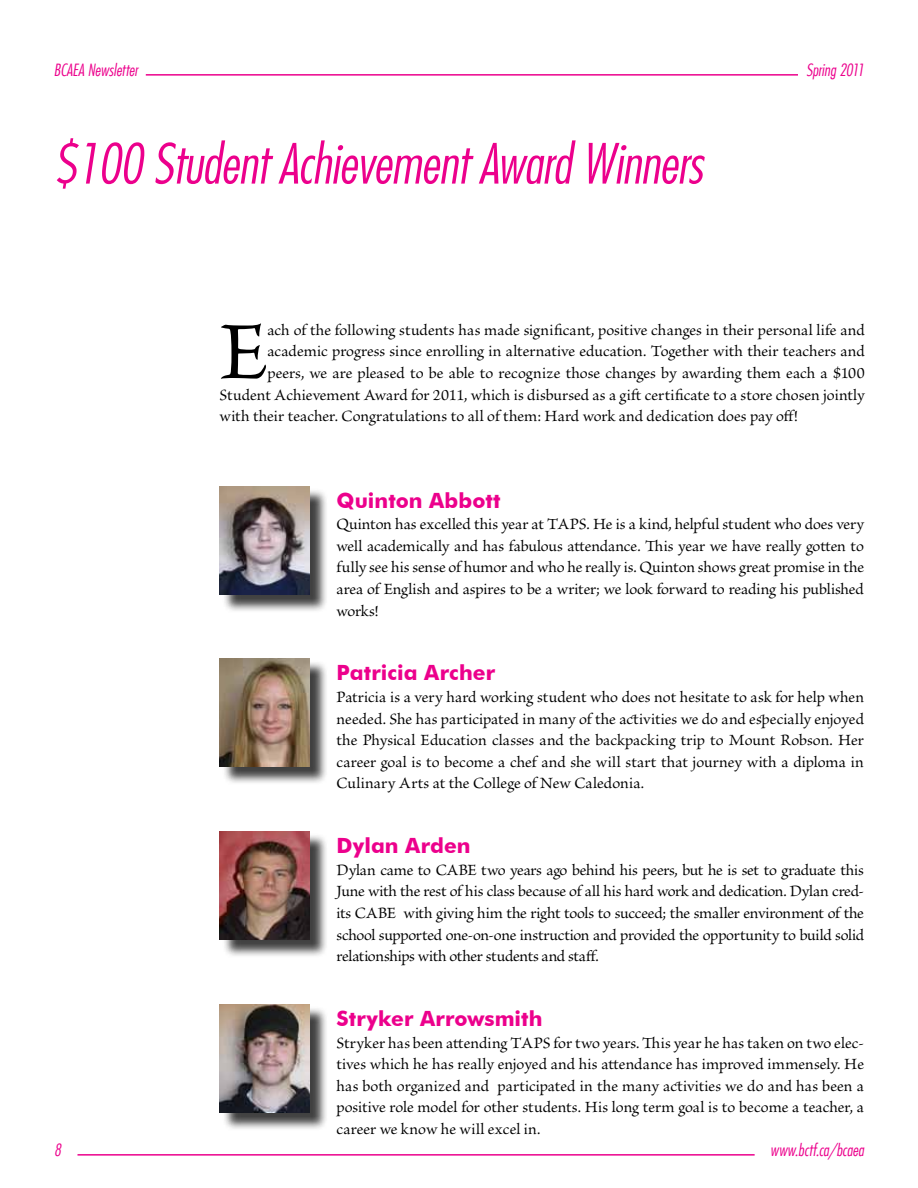
<style>
.page{position:relative;width:918px;height:1188px;background:#fff}
.page>*{position:absolute;margin:0;border:0;box-sizing:border-box;transform-origin:0 0}
.t1{font:85.65px "Brioso Pro";color:#000}
.t2{font:italic 300 condensed 54px "Futura";letter-spacing:-.01em;color:#ec008c}
.t3{font:700 21px "Futura BT";letter-spacing:.005em;color:#ec008c}
.t4{font:16.5px/21.6px "Brioso Pro";color:#000;text-align:justify}
.t5{font:italic 300 condensed 16.5px "Futura";color:#ec008c}
</style>
<div class="page">
<hr style="left:77px;top:1154px;width:678px;height:2px;background:#ec008c">
<hr style="left:146px;top:74px;width:652px;height:2px;background:#ec008c">
<div style="left:222px;top:489px;width:106px;height:124px;background:#000;opacity:.75"></div>
<img style="left:220px;top:486px;width:90px;height:108px">
<div style="left:222px;top:660px;width:106px;height:125px;background:#000;opacity:.75"></div>
<img style="left:220px;top:659px;width:90px;height:107px">
<div style="left:222px;top:833px;width:106px;height:125px;background:#000;opacity:.75"></div>
<img style="left:220px;top:831px;width:90px;height:108px">
<div style="left:222px;top:1006px;width:106px;height:125px;background:#000;opacity:.75"></div>
<img style="left:220px;top:1004px;width:90px;height:108px">
<p class="t5" style="left:54px;top:60px;width:86px">BCAEA Newsletter</p>
<p class="t5" style="left:806px;top:60px;width:59px">Spring 2011</p>
<h2 class="t2" style="left:54px;top:132px;width:650px">$100 Student Achievement Award Winners</h2>
<h1 class="t1" style="left:220px;top:306px;width:49px">E</h1>
<p class="t4" style="left:268px;top:320px;width:599px">ach of the following students has made significant, positive changes in their personal life and</p>
<p class="t4" style="left:268px;top:341px;width:599px">academic progress since enrolling in alternative education. Together with their teachers and</p>
<p class="t4" style="left:268px;top:363px;width:599px">peers, we are pleased to be able to recognize those changes by awarding them each a $100</p>
<p class="t4" style="left:220px;top:385px;width:647px">Student Achievement Award for 2011, which is disbursed as a gift certificate to a store chosen jointly</p>
<p class="t4" style="left:220px;top:406px;width:580px">with their teacher. Congratulations to all of them: Hard work and dedication does pay off!</p>
<p class="t3" style="left:337px;top:487px;width:166px">Quinton Abbott</p>
<p class="t4" style="left:337px;top:514px;width:529px">Quinton has excelled this year at TAPS. He is a kind, helpful student who does very well academically and has fabulous attendance. This year we have really gotten to fully see his sense of humor and who he really is. Quinton shows great promise in the area of English and aspires to be a writer; we look forward to reading his published works!</p>
<p class="t3" style="left:337px;top:660px;width:160px">Patricia Archer</p>
<p class="t4" style="left:337px;top:687px;width:529px">Patricia is a very hard working student who does not hesitate to ask for help when needed. She has participated in many of the activities we do and especially enjoyed the Physical Education classes and the backpacking trip to Mount Robson. Her career goal is to become a chef and she will start that journey with a diploma in Culinary Arts at the College of New Caledonia.</p>
<p class="t3" style="left:337px;top:833px;width:136px">Dylan Arden</p>
<p class="t4" style="left:337px;top:860px;width:529px">Dylan came to CABE two years ago behind his peers, but he is set to graduate this June with the rest of his class because of all his hard work and dedication. Dylan cred&shy;its CABE with giving him the right tools to succeed; the smaller environment of the school supported one-on-one instruction and provided the opportunity to build solid relationships with other students and staff.</p>
<p class="t3" style="left:337px;top:1006px;width:208px">Stryker Arrowsmith</p>
<p class="t4" style="left:337px;top:1033px;width:529px">Stryker has been attending TAPS for two years. This year he has taken on two elec&shy;tives which he has really enjoyed and his attendance has improved immensely. He has both organized and participated in the many activities we do and has been a positive role model for other students. His long term goal is to become a teacher, a career we know he will excel in.</p>
<p class="t5" style="left:54px;top:1140px;width:8px">8</p>
<p class="t5" style="left:770px;top:1140px;width:95px">www.bctf.ca/bcaea</p>
</div>
